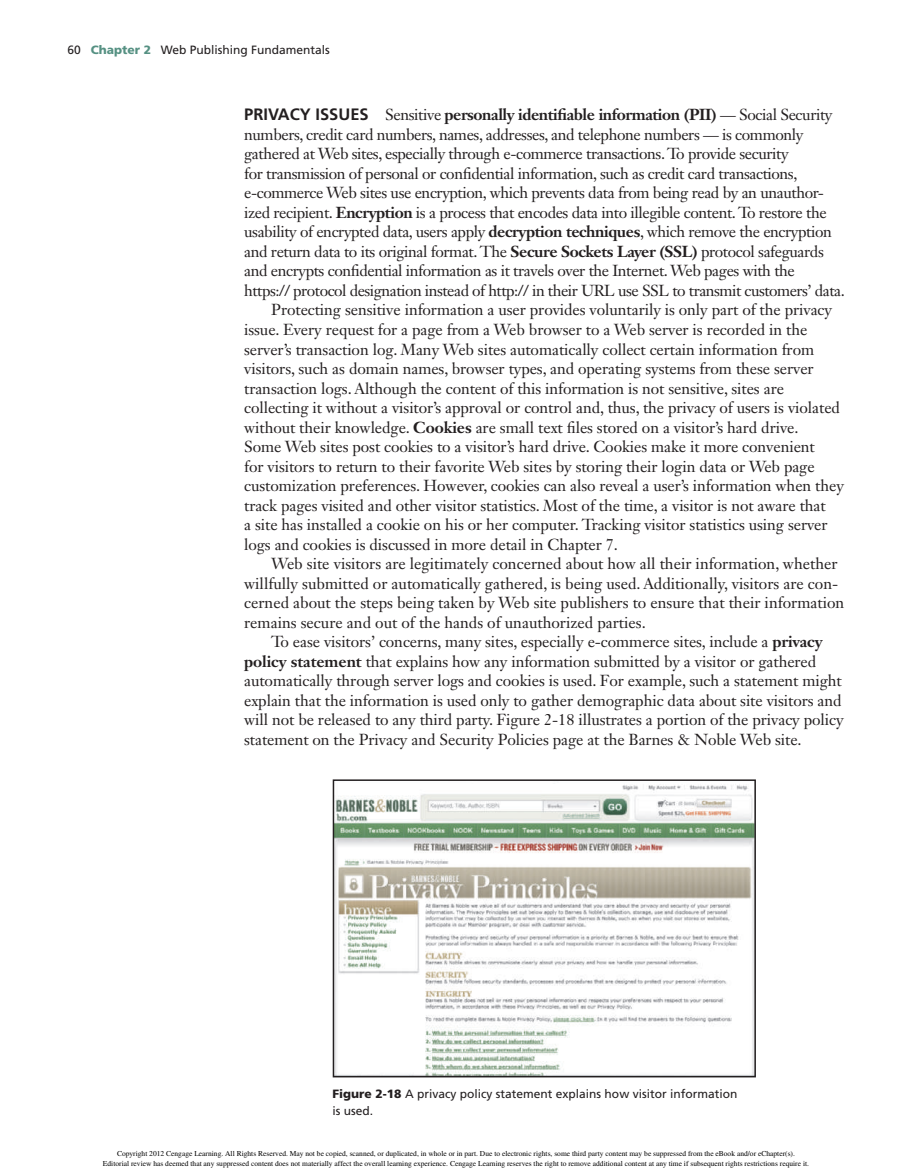
<style>
.page{position:relative;width:912px;height:1175px;background:#fff}
.page>*{position:absolute;margin:0;border:0;box-sizing:border-box;transform-origin:0 0}
.t1{font:15.75px "Janson Text LT Std";letter-spacing:-.005em;color:#231f20}
.t2{font:15.75px "Janson Text LT Std";letter-spacing:-.025em;color:#231f20}
.t3{font:15.75px "Janson Text LT Std";letter-spacing:-.03em;color:#231f20}
.t4{font:700 15.75px "Janson Text LT Std";letter-spacing:-.025em;color:#231f20}
.t5{font:12px/16.5px "Frutiger LT Std";color:#231f20}
.t6{font:7.5px/9.8px "Times";color:#000;text-align:center}
.s1{font-weight:900;color:#569183}
.s2{font-family:"Frutiger LT Std";font-size:16.5px}
.s3{font-weight:400}
.s4{font-weight:700}
.s5{font-weight:900}
</style>
<div class="page">
<img style="left:335px;top:784px;width:417px;height:290px">
<div style="left:332px;top:779px;width:423px;height:298px;border:2px solid #231f20"></div>
<p class="t5" style="left:68px;top:43px;width:264px">60 <span class="s1">Chapter 2</span> Web Publishing Fundamentals</p>
<p class="t4" style="left:244px;top:109px;width:589px"><span class="s2">PRIVACY ISSUES</span> <span class="s3">Sensitive</span> personally identifiable information (PII) <span class="s3">— Social Security</span></p>
<p class="t2" style="left:244px;top:128px;width:560px">numbers, credit card numbers, names, addresses, and telephone numbers — is commonly</p>
<p class="t2" style="left:244px;top:148px;width:546px">gathered at Web sites, especially through e-commerce transactions. To provide security</p>
<p class="t2" style="left:244px;top:167px;width:554px">for transmission of personal or confidential information, such as credit card transactions,</p>
<p class="t2" style="left:244px;top:187px;width:581px">e-commerce Web sites use encryption, which prevents data from being read by an unauthor-</p>
<p class="t2" style="left:244px;top:206px;width:584px">ized recipient. <span class="s4">Encryption</span> is a process that encodes data into illegible content. To restore the</p>
<p class="t2" style="left:244px;top:226px;width:589px">usability of encrypted data, users apply <span class="s4">decryption techniques</span>, which remove the encryption</p>
<p class="t2" style="left:244px;top:245px;width:581px">and return data to its original format. The <span class="s4">Secure Sockets Layer (SSL)</span> protocol safeguards</p>
<p class="t2" style="left:244px;top:265px;width:552px">and encrypts confidential information as it travels over the Internet. Web pages with the</p>
<p class="t3" style="left:244px;top:284px;width:602px">https:// protocol designation instead of http:// in their URL use SSL to transmit customers’ data.</p>
<p class="t1" style="left:271px;top:304px;width:562px">Protecting sensitive information a user provides voluntarily is only part of the privacy</p>
<p class="t1" style="left:244px;top:323px;width:564px">issue. Every request for a page from a Web browser to a Web server is recorded in the</p>
<p class="t1" style="left:244px;top:343px;width:571px">server’s transaction log. Many Web sites automatically collect certain information from</p>
<p class="t1" style="left:244px;top:362px;width:571px">visitors, such as domain names, browser types, and operating systems from these server</p>
<p class="t1" style="left:244px;top:382px;width:541px">transaction logs. Although the content of this information is not sensitive, sites are</p>
<p class="t1" style="left:244px;top:401px;width:597px">collecting it without a visitor’s approval or control and, thus, the privacy of users is violated</p>
<p class="t1" style="left:244px;top:421px;width:555px">without their knowledge. <span class="s4">Cookies</span> are small text files stored on a visitor’s hard drive.</p>
<p class="t1" style="left:244px;top:440px;width:572px">Some Web sites post cookies to a visitor’s hard drive. Cookies make it more convenient</p>
<p class="t1" style="left:244px;top:460px;width:572px">for visitors to return to their favorite Web sites by storing their login data or Web page</p>
<p class="t1" style="left:244px;top:479px;width:601px">customization preferences. However, cookies can also reveal a user’s information when they</p>
<p class="t1" style="left:244px;top:499px;width:583px">track pages visited and other visitor statistics. Most of the time, a visitor is not aware that</p>
<p class="t1" style="left:244px;top:518px;width:584px">a site has installed a cookie on his or her computer. Tracking visitor statistics using server</p>
<p class="t1" style="left:244px;top:538px;width:375px">logs and cookies is discussed in more detail in Chapter 7.</p>
<p class="t1" style="left:271px;top:557px;width:567px">Web site visitors are legitimately concerned about how all their information, whether</p>
<p class="t1" style="left:244px;top:577px;width:595px">willfully submitted or automatically gathered, is being used. Additionally, visitors are con-</p>
<p class="t1" style="left:244px;top:596px;width:601px">cerned about the steps being taken by Web site publishers to ensure that their information</p>
<p class="t1" style="left:244px;top:616px;width:403px">remains secure and out of the hands of unauthorized parties.</p>
<p class="t1" style="left:271px;top:635px;width:553px">To ease visitors’ concerns, many sites, especially e-commerce sites, include a <span class="s4">privacy</span></p>
<p class="t1" style="left:244px;top:655px;width:573px"><span class="s4">policy statement</span> that explains how any information submitted by a visitor or gathered</p>
<p class="t1" style="left:244px;top:674px;width:599px">automatically through server logs and cookies is used. For example, such a statement might</p>
<p class="t1" style="left:244px;top:694px;width:599px">explain that the information is used only to gather demographic data about site visitors and</p>
<p class="t1" style="left:244px;top:713px;width:600px">will not be released to any third party. Figure 2-18 illustrates a portion of the privacy policy</p>
<p class="t1" style="left:244px;top:733px;width:558px">statement on the Privacy and Security Policies page at the Barnes &amp; Noble Web site.</p>
<p class="t5" style="left:332px;top:1087px;width:406px"><span class="s5">Figure 2-18</span> A privacy policy statement explains how visitor information is used.</p>
<p class="t6" style="left:103px;top:1148px;width:707px">Copyright 2012 Cengage Learning. All Rights Reserved. May not be copied, scanned, or duplicated, in whole or in part. Due to electronic rights, some third party content may be suppressed from the eBook and/or eChapter(s).<br>Editorial review has deemed that any suppressed content does not materially affect the overall learning experience. Cengage Learning reserves the right to remove additional content at any time if subsequent rights restrictions require it.</p>
</div>
